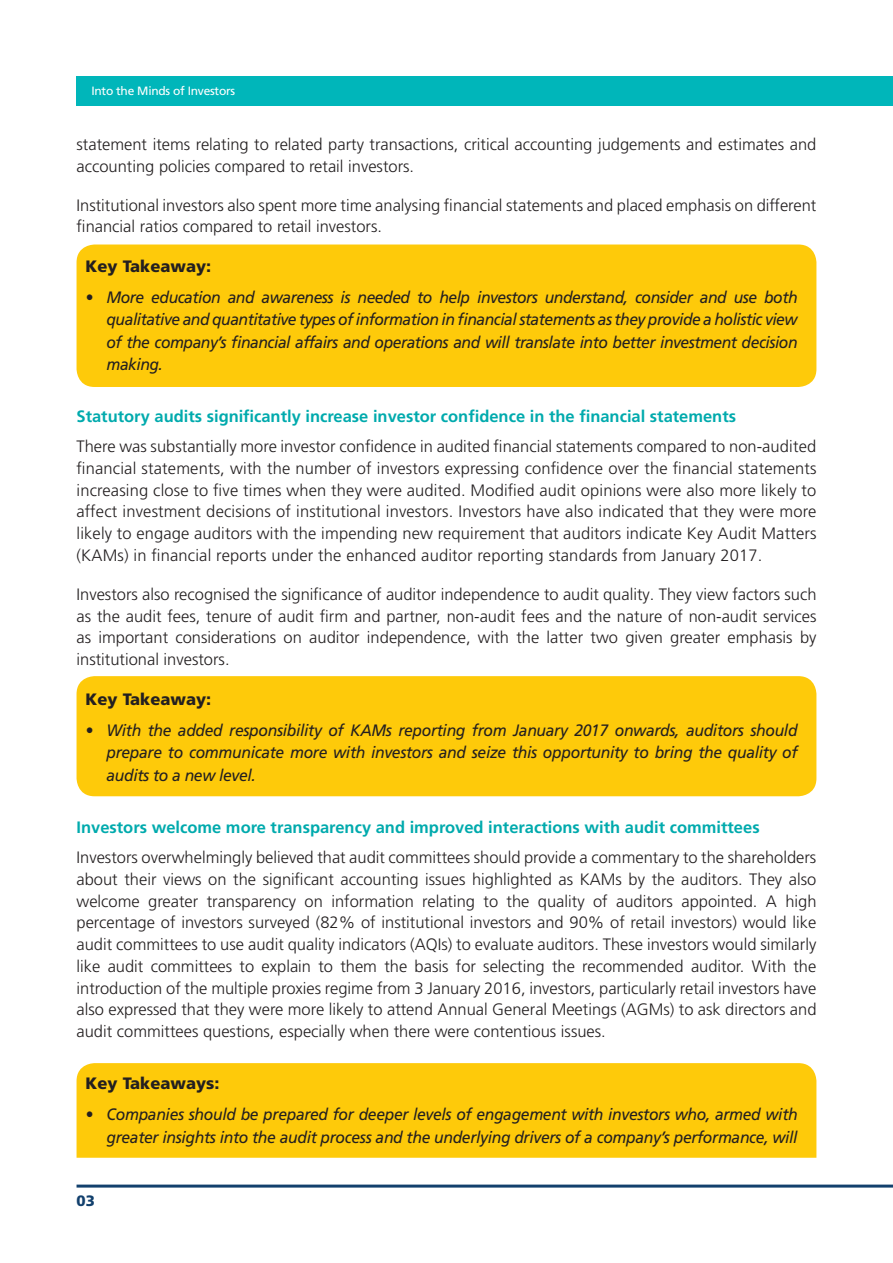
<style>
.page{position:relative;width:893px;height:1263px;background:#fff}
.page>*{position:absolute;margin:0;border:0;box-sizing:border-box;transform-origin:0 0}
.t1{font:300 16.5px/21.8px "Frutiger LT Pro";color:#231f20;text-align:justify}
.t2{font:italic 16.5px/22.5px "Frutiger LT Pro";letter-spacing:-.02em;color:#231f20;text-align:justify;scale:.95 1}
.t3{font:700 16.5px "Frutiger LT Pro";color:#00aaad}
.t4{font:900 16.5px "Frutiger LT Pro";color:#231f20}
.t5{font:900 15px "Frutiger LT Pro";color:#12406d}
.t6{font:12px "Frutiger LT Pro";letter-spacing:-.02em;color:#fff}
</style>
<div class="page">
<div style="left:77px;top:77px;width:816px;height:29px;background:#00b6ba"></div>
<div style="left:77px;top:1063px;width:739px;height:95px;background:#feca0a"></div>
<div style="left:77px;top:676px;width:739px;height:120px;background:#feca0a;border-radius:18px"></div>
<div style="left:77px;top:244px;width:739px;height:143px;background:#feca0a;border-radius:18px"></div>
<hr style="left:77px;top:1184px;width:816px;height:3px;background:#12406d">
<p class="t6" style="left:91px;top:84px;width:145px">Into the Minds of Investors</p>
<p class="t1" style="left:77px;top:134px;width:741px">statement items relating to related party transactions, critical accounting judgements and estimates and accounting policies compared to retail investors.</p>
<p class="t1" style="left:77px;top:194px;width:741px">Institutional investors also spent more time analysing financial statements and placed emphasis on different financial ratios compared to retail investors.</p>
<p class="t4" style="left:86px;top:256px;width:127px">Key Takeaway:</p>
<p class="t2" style="left:107px;top:286px;width:729px;text-indent:-21px">• More education and awareness is needed to help investors understand, consider and use both qualitative and quantitative types of information in financial statements as they provide a holistic view of the company’s financial affairs and operations and will translate into better investment decision making.</p>
<p class="t3" style="left:77px;top:406px;width:661px">Statutory audits significantly increase investor confidence in the financial statements</p>
<p class="t1" style="left:77px;top:436px;width:741px">There was substantially more investor confidence in audited financial statements compared to non-audited financial statements, with the number of investors expressing confidence over the financial statements increasing close to five times when they were audited. Modified audit opinions were also more likely to affect investment decisions of institutional investors. Investors have also indicated that they were more likely to engage auditors with the impending new requirement that auditors indicate Key Audit Matters (KAMs) in financial reports under the enhanced auditor reporting standards from January 2017.</p>
<p class="t1" style="left:77px;top:583px;width:741px">Investors also recognised the significance of auditor independence to audit quality. They view factors such as the audit fees, tenure of audit firm and partner, non-audit fees and the nature of non-audit services as important considerations on auditor independence, with the latter two given greater emphasis by institutional investors.</p>
<p class="t4" style="left:86px;top:689px;width:127px">Key Takeaway:</p>
<p class="t2" style="left:107px;top:719px;width:729px;text-indent:-21px">• With the added responsibility of KAMs reporting from January 2017 onwards, auditors should prepare to communicate more with investors and seize this opportunity to bring the quality of audits to a new level.</p>
<p class="t3" style="left:77px;top:817px;width:685px">Investors welcome more transparency and improved interactions with audit committees</p>
<p class="t1" style="left:77px;top:847px;width:741px">Investors overwhelmingly believed that audit committees should provide a commentary to the shareholders about their views on the significant accounting issues highlighted as KAMs by the auditors. They also welcome greater transparency on information relating to the quality of auditors appointed. A high percentage of investors surveyed (82% of institutional investors and 90% of retail investors) would like audit committees to use audit quality indicators (AQIs) to evaluate auditors. These investors would similarly like audit committees to explain to them the basis for selecting the recommended auditor. With the introduction of the multiple proxies regime from 3 January 2016, investors, particularly retail investors have also expressed that they were more likely to attend Annual General Meetings (AGMs) to ask directors and audit committees questions, especially when there were contentious issues.</p>
<p class="t4" style="left:86px;top:1073px;width:136px">Key Takeaways:</p>
<p class="t2" style="left:86px;top:1103px;width:751px;text-align:right">• Companies should be prepared for deeper levels of engagement with investors who, armed with greater insights into the audit process and the underlying drivers of a company’s performance, will</p>
<p class="t5" style="left:77px;top:1192px;width:20px">03</p>
</div>
